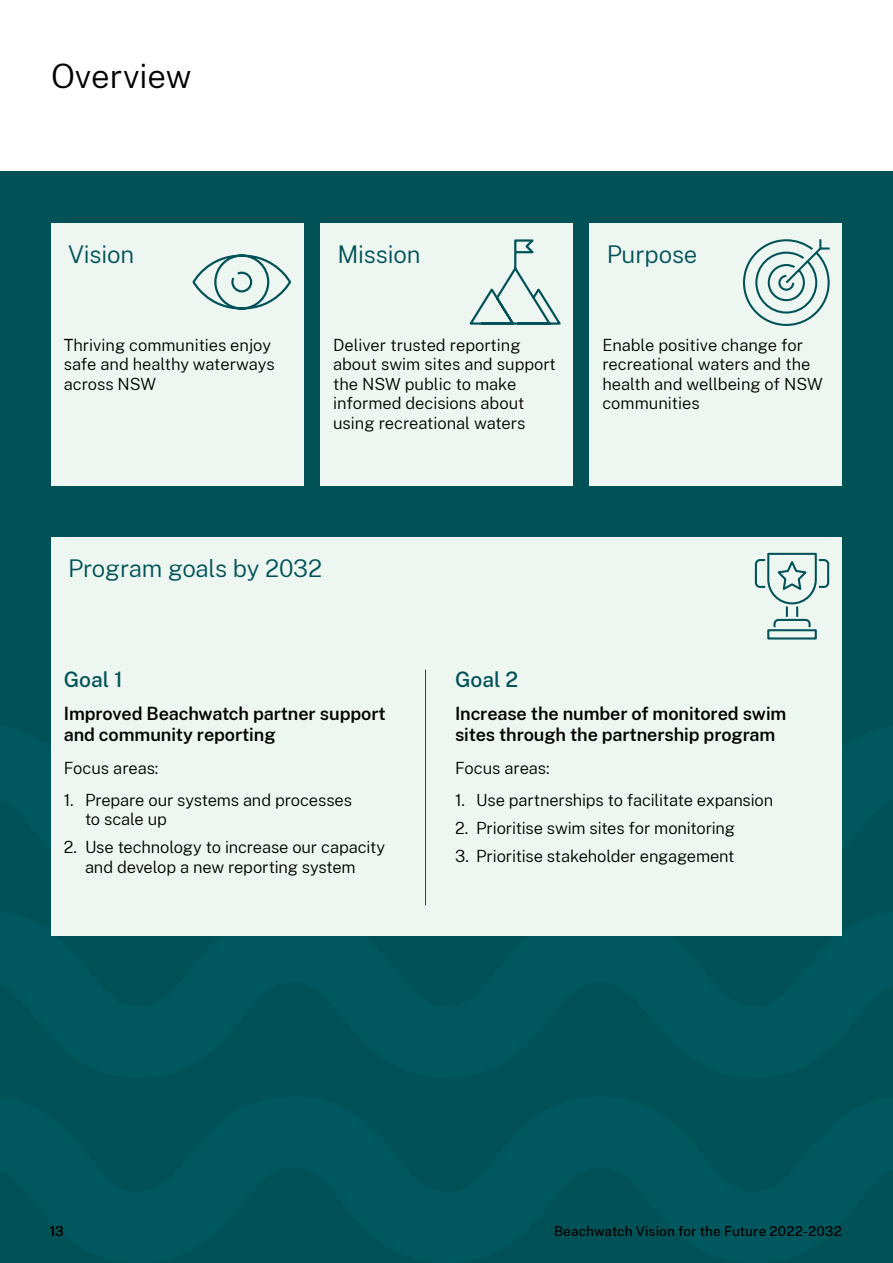
<style>
.page{position:relative;width:893px;height:1263px;background:#fff}
.page>*{position:absolute;margin:0;border:0;box-sizing:border-box;transform-origin:0 0}
.Heading_1__H1{font:300 33px "Public Sans";color:#000}
.Heading_2__H2{font:300 24px "Public Sans";letter-spacing:-.005em;color:#005257}
.Heading_3__H3{font:500 21px "Public Sans";color:#005257}
.Heading_4__H4{font:600 18px/21px "Public Sans";letter-spacing:-.005em;color:#000}
.Level_1_numbered_bul{font:300 16.5px/19.5px "Public Sans";letter-spacing:-.01em;color:#000}
.Heading_1__H1-2{font:300 16.5px/19.5px "Public Sans";color:#000}
.Body{font:300 16.5px/19.5px "Public Sans";color:#000}
.t1{font:500 13.5px "Public Sans";letter-spacing:.01em;color:#000}
.t2{font:13.5px "Public Sans";color:#000}
</style>
<div class="page">
<div style="left:0;top:171px;width:893px;height:1092px;background:#005257"></div>
<div style="left:51px;top:537px;width:791px;height:399px;background:#edf6f0"></div>
<div style="left:51px;top:223px;width:252px;height:263px;background:#edf6f0"></div>
<div style="left:590px;top:223px;width:252px;height:263px;background:#edf6f0"></div>
<div style="left:320px;top:223px;width:253px;height:263px;background:#edf6f0"></div>
<svg style="left:469px;top:239px;width:92px;height:86px"></svg>
<svg style="left:743px;top:239px;width:87px;height:87px"></svg>
<svg style="left:754px;top:552px;width:76px;height:76px"></svg>
<div style="left:767px;top:629px;width:50px;height:10px;border:2px solid #005257"></div>
<hr style="left:425px;top:670px;width:1px;height:235px;background:#005257">
<svg style="left:192px;top:254px;width:99px;height:56px"></svg>
<h1 class="Heading_1__H1" style="left:51px;top:53px;width:142px">Overview</h1>
<h2 class="Heading_2__H2" style="left:68px;top:238px;width:68px">Vision</h2>
<h1 class="Heading_1__H1-2" style="left:64px;top:334px;width:212px">Thriving communities enjoy safe and healthy waterways across NSW</h1>
<h2 class="Heading_2__H2" style="left:337px;top:238px;width:85px">Mission</h2>
<h1 class="Heading_1__H1-2" style="left:333px;top:334px;width:224px">Deliver trusted reporting about swim sites and support the NSW public to make informed decisions about using recreational waters</h1>
<h2 class="Heading_2__H2" style="left:607px;top:238px;width:92px">Purpose</h2>
<p class="Body" style="left:602px;top:334px;width:222px">Enable positive change for recreational waters and the health and wellbeing of NSW communities</p>
<h2 class="Heading_2__H2" style="left:68px;top:551px;width:256px">Program goals by 2032</h2>
<h3 class="Heading_3__H3" style="left:64px;top:664px;width:61px">Goal 1</h3>
<h4 class="Heading_4__H4" style="left:64px;top:702px;width:323px">Improved Beachwatch partner support and community reporting</h4>
<p class="Body" style="left:64px;top:757px;width:96px">Focus areas:</p>
<p class="Level_1_numbered_bul" style="left:85px;top:789px;width:269px;text-indent:-21px">1. Prepare our systems and processes to scale up</p>
<p class="Level_1_numbered_bul" style="left:64px;top:837px;width:323px;text-align:center">2. Use technology to increase our capacity and develop a new reporting system</p>
<h3 class="Heading_3__H3" style="left:455px;top:664px;width:65px">Goal 2</h3>
<h4 class="Heading_4__H4" style="left:455px;top:702px;width:333px">Increase the number of monitored swim sites through the partnership program</h4>
<p class="Body" style="left:455px;top:757px;width:96px">Focus areas:</p>
<p class="Level_1_numbered_bul" style="left:455px;top:789px;width:320px">1. Use partnerships to facilitate expansion</p>
<p class="Level_1_numbered_bul" style="left:455px;top:817px;width:282px">2. Prioritise swim sites for monitoring</p>
<p class="Level_1_numbered_bul" style="left:455px;top:845px;width:281px">3. Prioritise stakeholder engagement</p>
<p class="t2" style="left:50px;top:1221px;width:15px">13</p>
<p class="t1" style="left:554px;top:1221px;width:289px">Beachwatch Vision for the Future 2022-2032</p>
</div>
